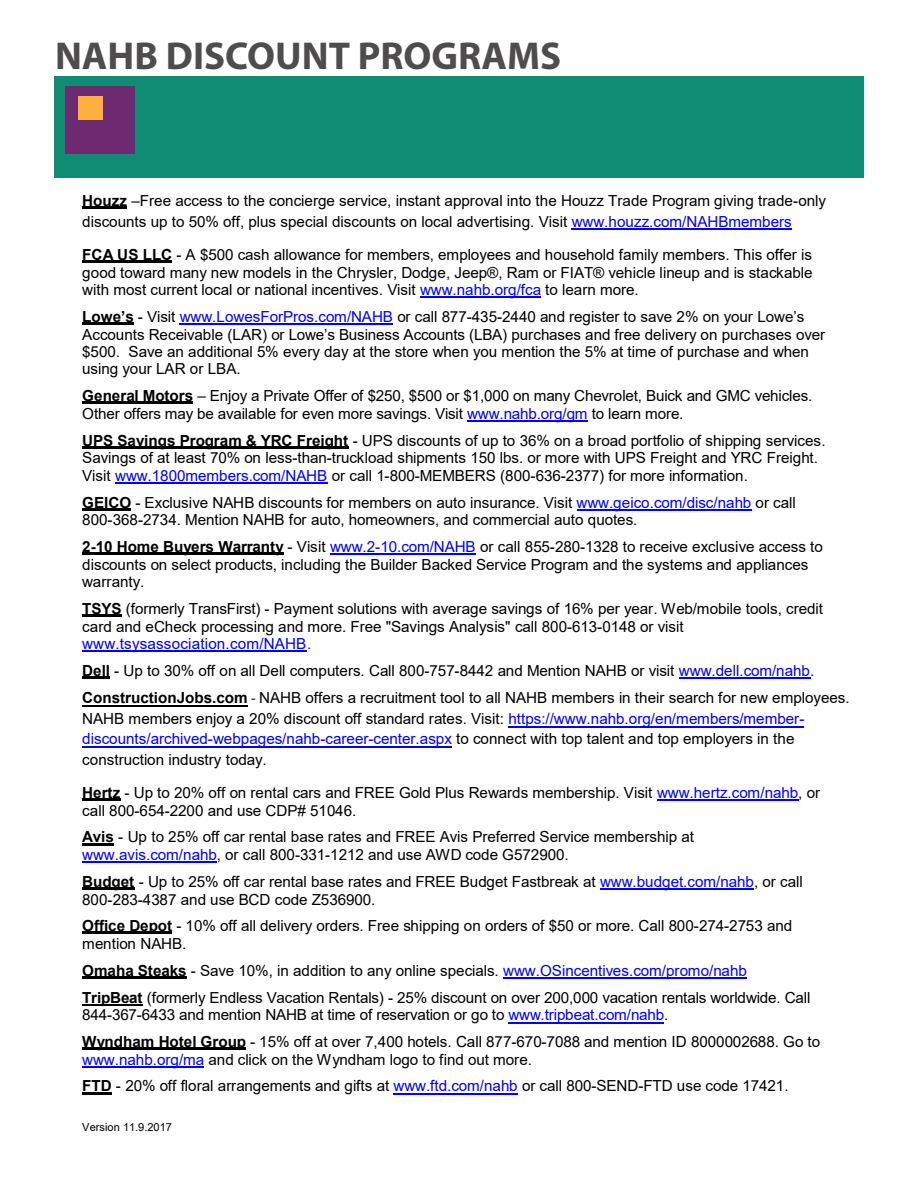
<style>
.page{position:relative;width:918px;height:1188px;background:#fff}
.page>*{position:absolute;margin:0;border:0;box-sizing:border-box;transform-origin:0 0}
.t1{font:700 39px "Myriad Pro";color:#4e4c4d}
.t2{font:15.3px/17.5px "Arial";letter-spacing:-.005em;color:#000}
.t3{font:11.1px "Arial";letter-spacing:-.005em;color:#000}
.s1{font-weight:700}
.s2{color:#00f}
.s3{font-family:"Calibri"}
</style>
<div class="page">
<hr style="left:82px;top:207px;width:45px;height:2px;background:#000">
<hr style="left:572px;top:228px;width:220px;height:1px;background:#00f">
<hr style="left:82px;top:261px;width:90px;height:2px;background:#000">
<hr style="left:420px;top:297px;width:121px;height:1px;background:#00f">
<hr style="left:82px;top:322px;width:52px;height:3px;background:#000">
<hr style="left:180px;top:324px;width:213px;height:1px;background:#00f">
<hr style="left:82px;top:402px;width:111px;height:2px;background:#000">
<hr style="left:467px;top:421px;width:121px;height:1px;background:#00f">
<hr style="left:82px;top:446px;width:266px;height:2px;background:#000">
<hr style="left:115px;top:482px;width:213px;height:2px;background:#00f">
<hr style="left:82px;top:508px;width:49px;height:2px;background:#000">
<hr style="left:577px;top:509px;width:174px;height:1px;background:#00f">
<hr style="left:82px;top:552px;width:201px;height:3px;background:#000">
<hr style="left:330px;top:554px;width:146px;height:1px;background:#00f">
<hr style="left:82px;top:614px;width:40px;height:3px;background:#000">
<hr style="left:82px;top:651px;width:225px;height:1px;background:#00f">
<hr style="left:82px;top:676px;width:28px;height:2px;background:#000">
<hr style="left:679px;top:677px;width:131px;height:2px;background:#00f">
<hr style="left:82px;top:705px;width:166px;height:2px;background:#000">
<hr style="left:508px;top:726px;width:296px;height:1px;background:#00f">
<hr style="left:82px;top:746px;width:370px;height:1px;background:#00f">
<hr style="left:82px;top:798px;width:38px;height:3px;background:#000">
<hr style="left:657px;top:800px;width:141px;height:1px;background:#00f">
<hr style="left:82px;top:843px;width:32px;height:2px;background:#000">
<hr style="left:82px;top:862px;width:135px;height:1px;background:#00f">
<hr style="left:82px;top:887px;width:52px;height:3px;background:#000">
<hr style="left:600px;top:889px;width:154px;height:1px;background:#00f">
<hr style="left:82px;top:932px;width:90px;height:2px;background:#000">
<hr style="left:82px;top:976px;width:104px;height:2px;background:#000">
<hr style="left:503px;top:977px;width:244px;height:2px;background:#00f">
<hr style="left:82px;top:1004px;width:61px;height:2px;background:#000">
<hr style="left:508px;top:1022px;width:156px;height:1px;background:#00f">
<hr style="left:82px;top:1048px;width:164px;height:2px;background:#000">
<hr style="left:82px;top:1066px;width:122px;height:1px;background:#00f">
<hr style="left:82px;top:1092px;width:30px;height:2px;background:#000">
<hr style="left:394px;top:1093px;width:124px;height:1px;background:#00f">
<div style="left:54px;top:77px;width:810px;height:101px;background:#0f8c73"></div>
<div style="left:65px;top:86px;width:70px;height:68px;background:#6d2a71"></div>
<div style="left:78px;top:96px;width:25px;height:24px;background:#fbb03f"></div>
<p class="t1" style="left:55px;top:31px;width:508px">NAHB DISCOUNT PROGRAMS</p>
<p class="t2" style="left:82px;top:191px;width:745px;line-height:20.4px"><span class="s1">Houzz</span> –Free access to the concierge service, instant approval into the Houzz Trade Program giving trade-only discounts up to 50% off, plus special discounts on local advertising. Visit <span class="s2">www.houzz.com/NAHBmembers</span></p>
<p class="t2" style="left:82px;top:246px;width:732px;text-align:justify"><span class="s1">FCA US LLC</span> - A $500 cash allowance for members, employees and household family members. This offer is good toward many new models in the Chrysler, Dodge, Jeep®, Ram or FIAT® vehicle lineup and is stackable with most current local or national incentives. Visit <span class="s2">www.nahb.org/fca</span> to learn more.</p>
<p class="t2" style="left:82px;top:308px;width:745px"><span class="s1">Lowe’s</span> - Visit <span class="s2">www.LowesForPros.com/NAHB</span> or call 877-435-2440 and register to save 2% on your Lowe’s Accounts Receivable (LAR) or Lowe’s Business Accounts (LBA) purchases and free delivery on purchases over $500. Save an additional 5% every day at the store when you mention the 5% at time of purchase and when using your LAR or LBA.</p>
<p class="t2" style="left:82px;top:387px;width:732px"><span class="s1">General Motors</span> – Enjoy a Private Offer of $250, $500 or $1,000 on many Chevrolet, Buick and GMC vehicles.<br>Other offers may be available for even more savings. Visit <span class="s2">www.nahb.org/gm</span> to learn more.</p>
<p class="t2" style="left:82px;top:431px;width:745px"><span class="s1">UPS Savings Program &amp; YRC Freight</span> - UPS discounts of up to 36% on a broad portfolio of shipping services.<br>Savings of at least 70% on less-than-truckload shipments 150 lbs. or more with UPS Freight and YRC Freight.<br>Visit <span class="s2">www.1800members.com/NAHB</span> or call 1-800-MEMBERS (800-636-2377) for more information.</p>
<p class="t2" style="left:82px;top:493px;width:715px"><span class="s1">GEICO</span> - Exclusive NAHB discounts for members on auto insurance. Visit <span class="s2">www.geico.com/disc/nahb</span> or call<br>800-368-2734. Mention NAHB for auto, homeowners, and commercial auto quotes.</p>
<p class="t2" style="left:82px;top:538px;width:742px"><span class="s1">2-10 Home Buyers Warranty</span> - Visit <span class="s2">www.2-10.com/NAHB</span> or call 855-280-1328 to receive exclusive access to discounts on select products, including the Builder Backed Service Program and the systems and appliances warranty.</p>
<p class="t2" style="left:82px;top:600px;width:742px"><span class="s1">TSYS</span> (formerly TransFirst) - Payment solutions with average savings of 16% per year. Web/mobile tools, credit card and eCheck processing and more. Free "Savings Analysis" call 800-613-0148 or visit <span class="s2">www.tsysassociation.com/NAHB.</span></p>
<p class="t2" style="left:82px;top:657px;width:769px;line-height:27.5px"><span class="s1">Dell</span> - Up to 30% off on all Dell computers. Call 800-757-8442 and Mention NAHB or visit <span class="s2">www.dell.com/nahb</span>.<br><span class="s1">ConstructionJobs.com</span> <span class="s3">-</span> NAHB offers a recruitment tool to all NAHB members in their search for new employees.</p>
<p class="t2" style="left:82px;top:709px;width:724px;line-height:20.1px">NAHB members enjoy a 20% discount off standard rates. Visit: <span class="s2">https://www.nahb.org/en/members/member&shy;discounts/archived-webpages/nahb-career-center.aspx</span> to connect with top talent and top employers in the construction industry today.</p>
<p class="t2" style="left:82px;top:784px;width:739px"><span class="s1">Hertz</span> - Up to 20% off on rental cars and FREE Gold Plus Rewards membership. Visit <span class="s2">www.hertz.com/nahb</span>, or call 800-654-2200 and use CDP# 51046.</p>
<p class="t2" style="left:82px;top:828px;width:613px"><span class="s1">Avis</span> - Up to 25% off car rental base rates and FREE Avis Preferred Service membership at <span class="s2">www.avis.com/nahb</span>, or call 800-331-1212 and use AWD code G572900.</p>
<p class="t2" style="left:82px;top:873px;width:722px"><span class="s1">Budget</span> - Up to 25% off car rental base rates and FREE Budget Fastbreak at <span class="s2">www.budget.com/nahb</span>, or call<br>800-283-4387 and use BCD code Z536900.</p>
<p class="t2" style="left:82px;top:917px;width:712px"><span class="s1">Office Depot</span> - 10% off all delivery orders. Free shipping on orders of $50 or more. Call 800-274-2753 and mention NAHB.</p>
<p class="t2" style="left:82px;top:957px;width:730px;line-height:27px"><span class="s1">Omaha Steaks</span> - Save 10%, in addition to any online specials. <span class="s2">www.OSincentives.com/promo/nahb<br></span><span class="s1">TripBeat</span> (formerly Endless Vacation Rentals) - 25% discount on over 200,000 vacation rentals worldwide. Call</p>
<p class="t2" style="left:82px;top:1001px;width:739px;line-height:26.8px">844-367-6433 and mention NAHB at time of reservation or go to <span class="s2">www.tripbeat.com/nahb</span>.<br><span class="s1">Wyndham Hotel Group</span> - 15% off at over 7,400 hotels. Call 877-670-7088 and mention ID 8000002688. Go to</p>
<p class="t2" style="left:82px;top:1046px;width:708px;line-height:26.8px"><span class="s2">www.nahb.org/ma</span> and click on the Wyndham logo to find out more.<br><span class="s1">FTD</span> - 20% off floral arrangements and gifts at <span class="s2">www.ftd.com/nahb</span> or call 800-SEND-FTD use code 17421.</p>
<p class="t3" style="left:82px;top:1120px;width:91px">Version 11.9.2017</p>
</div>
